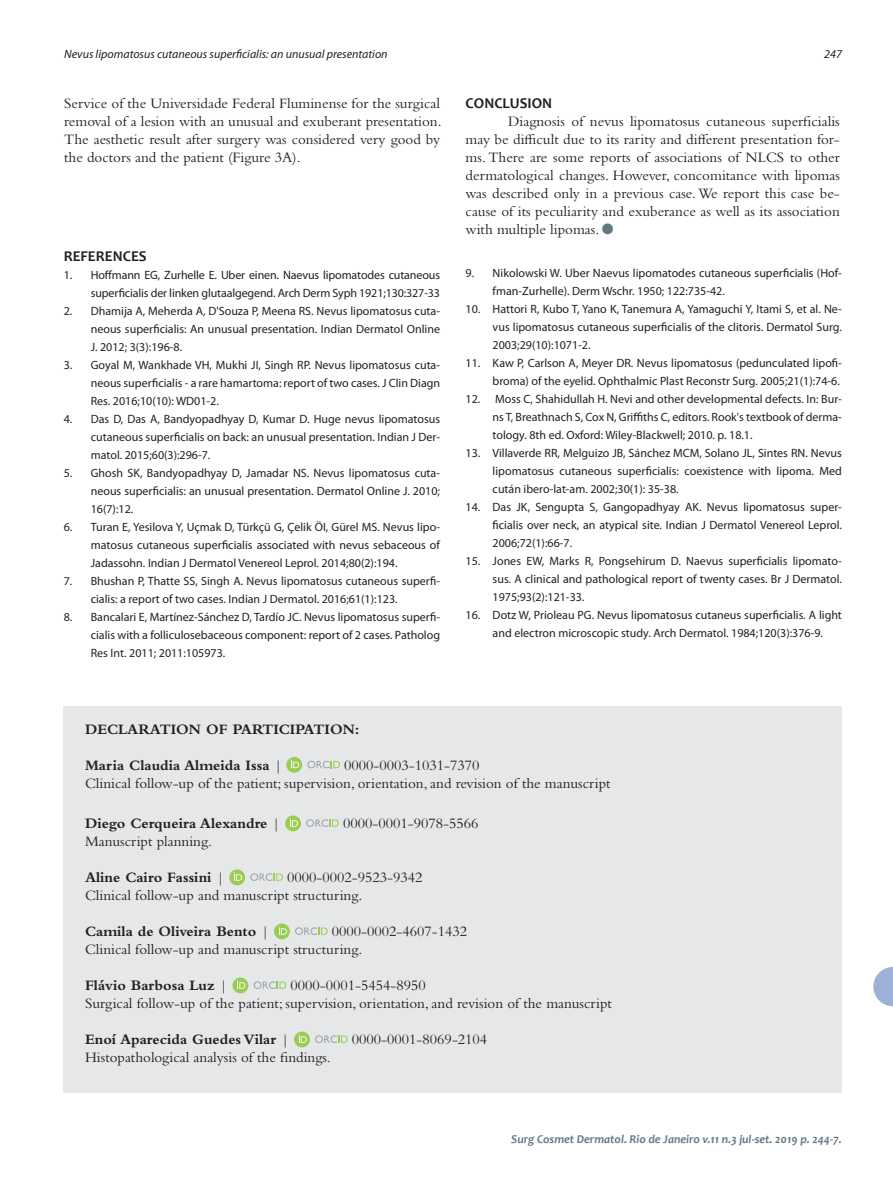
<style>
.page{position:relative;width:893px;height:1191px;background:#fff}
.page>*{position:absolute;margin:0;border:0;box-sizing:border-box;transform-origin:0 0}
.t1{font:15px/18px "Bembo Std";color:#231f20}
.t2{font:700 15px "Bembo";color:#231f20}
.t3{font:700 15px "Candara";color:#231f20}
.t4{font:12px/18px "Myriad Pro";color:#231f20;text-align:justify}
.t5{font:italic 12px "Myriad Pro";color:#231f20}
.t6{font:italic 700 12px "Candara";color:#647882}
.s1{color:#647882}
.s2{font-family:"Bembo Std";font-weight:400}
</style>
<div class="page">
<svg style="left:873px;top:967px;width:20px;height:39px"></svg>
<div style="left:64px;top:705px;width:778px;height:387px;background:#e6e7e9"></div>
<svg style="left:286px;top:757px;width:16px;height:15px"></svg>
<svg style="left:307px;top:761px;width:33px;height:7px"></svg>
<svg style="left:291px;top:759px;width:8px;height:9px"></svg>
<svg style="left:285px;top:815px;width:16px;height:16px"></svg>
<svg style="left:306px;top:819px;width:33px;height:8px"></svg>
<svg style="left:290px;top:818px;width:8px;height:8px"></svg>
<svg style="left:229px;top:869px;width:16px;height:16px"></svg>
<svg style="left:250px;top:873px;width:33px;height:8px"></svg>
<svg style="left:234px;top:872px;width:8px;height:8px"></svg>
<svg style="left:274px;top:923px;width:16px;height:16px"></svg>
<svg style="left:295px;top:927px;width:33px;height:8px"></svg>
<svg style="left:278px;top:926px;width:9px;height:8px"></svg>
<svg style="left:233px;top:977px;width:15px;height:16px"></svg>
<svg style="left:254px;top:981px;width:32px;height:8px"></svg>
<svg style="left:237px;top:980px;width:8px;height:8px"></svg>
<svg style="left:294px;top:1031px;width:16px;height:16px"></svg>
<svg style="left:315px;top:1035px;width:33px;height:8px"></svg>
<svg style="left:298px;top:1034px;width:9px;height:8px"></svg>
<p class="t5" style="left:64px;top:48px;width:325px">Nevus lipomatosus cutaneous superficialis: an unusual presentation</p>
<p class="t5" style="left:824px;top:48px;width:19px">247</p>
<p class="t1" style="left:64px;top:94px;width:379px;text-align:justify">Service of the Universidade Federal Fluminense for the surgical removal of a lesion with an unusual and exuberant presentation.<br>The aesthetic result after surgery was considered very good by the doctors and the patient (Figure 3A).</p>
<p class="t3" style="left:466px;top:94px;width:88px">CONCLUSION</p>
<p class="t1" style="left:466px;top:112px;width:376px;text-align:justify;text-indent:43px">Diagnosis of nevus lipomatosus cutaneous superficialis may be difficult due to its rarity and different presentation for&shy;ms. There are some reports of associations of NLCS to other dermatological changes. However, concomitance with lipomas was described only in a previous case. We report this case be&shy;cause of its peculiarity and exuberance as well as its association with multiple lipomas. <span class="s1">●</span></p>
<p class="t3" style="left:64px;top:247px;width:84px">REFERENCES</p>
<p class="t4" style="left:64px;top:266px;width:378px;text-align:right">1. Hoffmann EG, Zurhelle E. Uber einen. Naevus lipomatodes cutaneous superficialis der linken glutaalgegend. Arch Derm Syph 1921;130:327-33</p>
<p class="t4" style="left:91px;top:302px;width:351px;text-indent:-27px">2. Dhamija A, Meherda A, D'Souza P, Meena RS. Nevus lipomatosus cuta&shy;neous superficialis: An unusual presentation. Indian Dermatol Online J. 2012; 3(3):196-8.</p>
<p class="t4" style="left:91px;top:356px;width:351px;text-indent:-27px">3. Goyal M, Wankhade VH, Mukhi JI, Singh RP. Nevus lipomatosus cuta&shy;neous superficialis - a rare hamartoma: report of two cases. J Clin Diagn Res. 2016;10(10): WD01-2.</p>
<p class="t4" style="left:91px;top:410px;width:351px;text-indent:-27px">4. Das D, Das A, Bandyopadhyay D, Kumar D. Huge nevus lipomatosus cutaneous superficialis on back: an unusual presentation. Indian J Der&shy;matol. 2015;60(3):296-7.</p>
<p class="t4" style="left:91px;top:464px;width:351px;text-indent:-27px">5. Ghosh SK, Bandyopadhyay D, Jamadar NS. Nevus lipomatosus cuta&shy;neous superficialis: an unusual presentation. Dermatol Online J. 2010; 16(7):12.</p>
<p class="t4" style="left:91px;top:518px;width:351px;text-indent:-27px">6. Turan E, Yesilova Y, Uçmak D, Türkçü G, Çelik ÖI, Gürel MS. Nevus lipo&shy;matosus cutaneous superficialis associated with nevus sebaceous of Jadassohn. Indian J Dermatol Venereol Leprol. 2014;80(2):194.</p>
<p class="t4" style="left:91px;top:572px;width:351px;text-indent:-27px">7. Bhushan P, Thatte SS, Singh A. Nevus lipomatosus cutaneous superfi&shy;cialis: a report of two cases. Indian J Dermatol. 2016;61(1):123.</p>
<p class="t4" style="left:91px;top:608px;width:351px;text-indent:-27px">8. Bancalari E, Martínez-Sánchez D, Tardío JC. Nevus lipomatosus superfi&shy;cialis with a folliculosebaceous component: report of 2 cases. Patholog Res Int. 2011; 2011:105973.</p>
<p class="t4" style="left:493px;top:264px;width:351px;text-indent:-27px">9. Nikolowski W. Uber Naevus lipomatodes cutaneous superficialis (Hof&shy;fman-Zurhelle). Derm Wschr. 1950; 122:735-42.</p>
<p class="t4" style="left:493px;top:300px;width:351px;text-indent:-27px">10. Hattori R, Kubo T, Yano K, Tanemura A, Yamaguchi Y, Itami S, et al. Ne&shy;vus lipomatosus cutaneous superficialis of the clitoris. Dermatol Surg.<br>2003;29(10):1071-2.</p>
<p class="t4" style="left:466px;top:354px;width:378px;text-align:right">11. Kaw P, Carlson A, Meyer DR. Nevus lipomatosus (pedunculated lipofi&shy;broma) of the eyelid. Ophthalmic Plast Reconstr Surg. 2005;21(1):74-6.</p>
<p class="t4" style="left:493px;top:390px;width:351px;text-indent:-27px">12. Moss C, Shahidullah H. Nevi and other developmental defects. In: Bur&shy;ns T, Breathnach S, Cox N, Griffiths C, editors. Rook's textbook of derma&shy;tology. 8th ed. Oxford: Wiley-Blackwell; 2010. p. 18.1.</p>
<p class="t4" style="left:493px;top:444px;width:351px;text-indent:-27px">13. Villaverde RR, Melguizo JB, Sánchez MCM, Solano JL, Sintes RN. Nevus lipomatosus cutaneous superficialis: coexistence with lipoma. Med cután ibero-lat-am. 2002;30(1): 35-38.</p>
<p class="t4" style="left:493px;top:498px;width:351px;text-indent:-27px">14. Das JK, Sengupta S, Gangopadhyay AK. Nevus lipomatosus super&shy;ficialis over neck, an atypical site. Indian J Dermatol Venereol Leprol.<br>2006;72(1):66-7.</p>
<p class="t4" style="left:493px;top:552px;width:351px;text-indent:-27px">15. Jones EW, Marks R, Pongsehirum D. Naevus superficialis lipomato&shy;sus. A clinical and pathological report of twenty cases. Br J Dermatol.<br>1975;93(2):121-33.</p>
<p class="t4" style="left:493px;top:606px;width:351px;text-indent:-27px">16. Dotz W, Prioleau PG. Nevus lipomatosus cutaneus superficialis. A light and electron microscopic study. Arch Dermatol. 1984;120(3):376-9.</p>
<p class="t2" style="left:85px;top:720px;width:276px">DECLARATION OF PARTICIPATION:</p>
<p class="t2" style="left:85px;top:756px;width:199px">Maria Claudia Almeida Issa <span class="s2">|</span></p>
<p class="t1" style="left:85px;top:756px;width:527px;text-indent:259px">0000-0003-1031-7370<br>Clinical follow-up of the patient; supervision, orientation, and revision of the manuscript</p>
<p class="t2" style="left:85px;top:815px;width:197px">Diego Cerqueira Alexandre <span class="s2">|</span></p>
<p class="t1" style="left:343px;top:814px;width:137px">0000-0001-9078-5566</p>
<p class="t1" style="left:85px;top:832px;width:128px">Manuscript planning.</p>
<p class="t2" style="left:85px;top:869px;width:141px">Aline Cairo Fassini <span class="s2">|</span></p>
<p class="t1" style="left:85px;top:868px;width:339px;text-indent:202px">0000-0002-9523-9342<br>Clinical follow-up and manuscript structuring.</p>
<p class="t2" style="left:85px;top:923px;width:185px">Camila de Oliveira Bento <span class="s2">|</span></p>
<p class="t1" style="left:85px;top:922px;width:384px;text-indent:247px">0000-0002-4607-1432<br>Clinical follow-up and manuscript structuring.</p>
<p class="t2" style="left:85px;top:977px;width:144px">Flávio Barbosa Luz <span class="s2">|</span></p>
<p class="t1" style="left:85px;top:976px;width:528px;text-indent:205px">0000-0001-5454-8950<br>Surgical follow-up of the patient; supervision, orientation, and revision of the manuscript</p>
<p class="t2" style="left:85px;top:1031px;width:205px">Enoí Aparecida Guedes Vilar <span class="s2">|</span></p>
<p class="t1" style="left:352px;top:1030px;width:137px">0000-0001-8069-2104</p>
<p class="t1" style="left:85px;top:1048px;width:247px">Histopathological analysis of the findings.</p>
<p class="t6" style="left:511px;top:1131px;width:332px">Surg Cosmet Dermatol. Rio de Janeiro v.11 n.3 jul-set. 2019 p. 244-7.</p>
</div>
